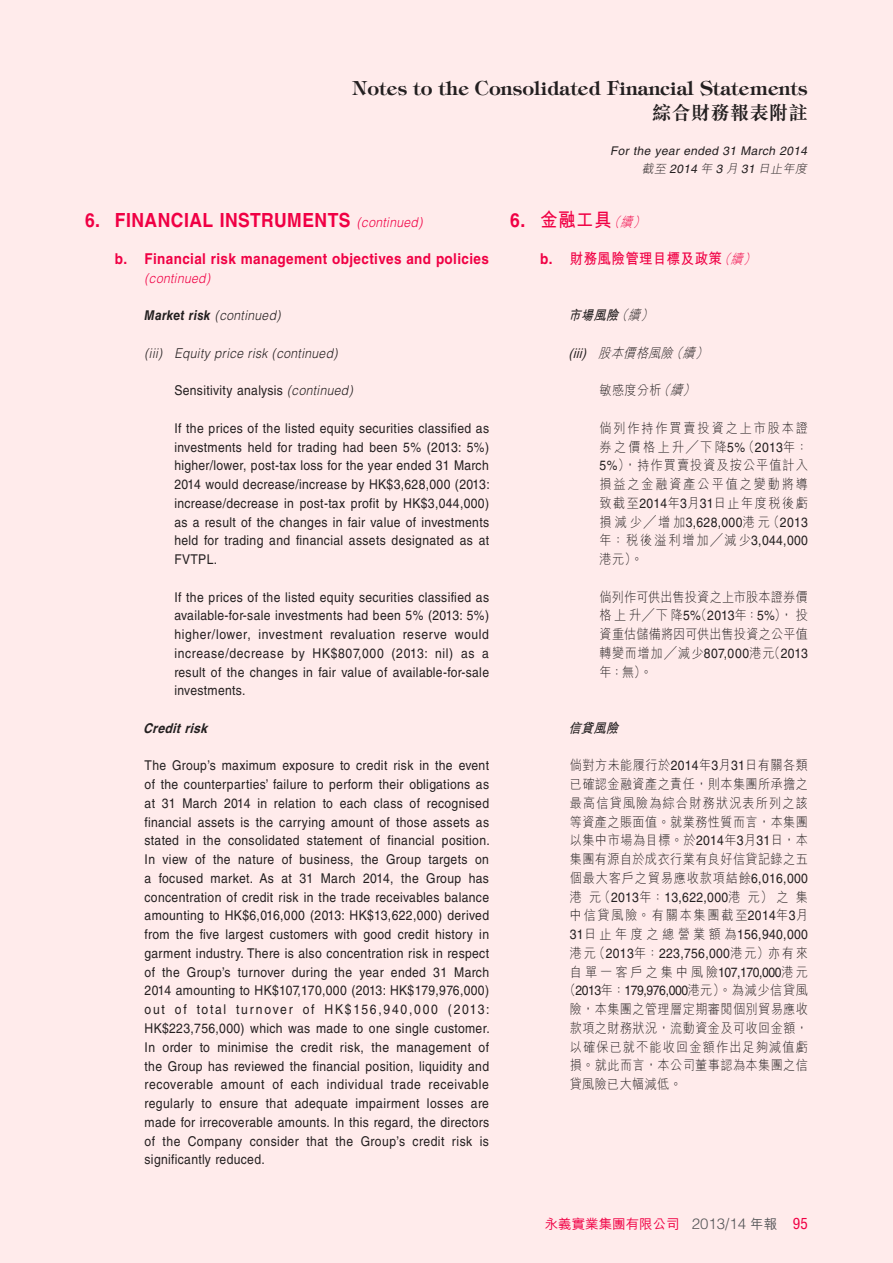
<style>
.page{position:relative;width:893px;height:1263px;background:#ffebeb}
.page>*{position:absolute;margin:0;border:0;box-sizing:border-box;transform-origin:0 0}
.t1{font:600 19.5px "Tiffany Std";color:#231f20}
.t2{font:700 19.5px "Helvetica LT Std";letter-spacing:.03em;color:#f00044;scale:.9 1}
.t3{font:700 19.5px "M Hei HK";color:#f00044;scale:.9 1}
.t4{font:700 19.5px "M Sung HK";color:#231f20}
.t5{font:700 15px "Helvetica LT Std";letter-spacing:.025em;color:#f00044;scale:.9 1}
.t6{font:700 15px "M Hei HK";letter-spacing:.03em;color:#f00044;scale:.9 1}
.t7{font:13.5px/18.8px "Helvetica LT Std";letter-spacing:.03em;color:#231f20;text-align:justify;scale:.9 1}
.t8{font:300 13.5px/18.8px "M Hei HK";letter-spacing:.07em;color:#231f20;text-align:justify;scale:.9 1}
.t9{font:italic 300 13.5px "Helvetica LT Std";letter-spacing:.03em;color:#231f20;scale:.9 1}
.t10{font:13.5px "Helvetica LT Std";letter-spacing:-.03em;color:#231f20;scale:.9 1}
.t11{font:300 13.5px/18.8px "M Hei HK";letter-spacing:.16em;color:#231f20;scale:.9 1}
.t12{font:300 13.5px "M Hei HK";letter-spacing:.25em;color:#231f20;scale:.9 1}
.t13{font:500 13.5px "M Hei HK";color:#f00044}
.t14{font:300 13.5px "M Hei HK";letter-spacing:.145em;color:#231f20;scale:.9 1}
.t15{font:italic 300 13.5px "M Hei HK";color:#231f20;scale:.9 1}
.t16{font:italic 300 13.5px "Helvetica LT Std";letter-spacing:.03em;color:#f00044;scale:.9 1}
.t17{font:italic 700 13.5px "M Hei HK";color:#231f20;scale:.9 1}
.t18{font:italic 700 13.5px "Helvetica LT Std";color:#231f20;scale:.9 1}
.t19{font:italic 12px "Helvetica LT Std";color:#231f20}
.t20{font:italic 300 12px "M Hei HK";color:#231f20}
.s1{font-weight:300;font-style:italic;font-size:13.5px}
.s2{font-weight:700}
.s3{font-weight:300;font-style:italic}
.s4{font-family:"Helvetica LT Std";font-weight:400}
.s5{font-family:"Helvetica LT Std"}
.s6{font-weight:300}
.s7{font-style:italic}
.s8{font-family:"M Hei HK";font-weight:300}
.s9{font-family:"Helvetica LT Std";font-weight:300;font-size:15px;color:#57585a}
.s10{color:#57585a}
.s11{font-family:"Helvetica LT Std";font-weight:400;font-stretch:condensed;font-size:15px}
</style>
<div class="page">
<h1 class="t1" style="left:353px;top:76px;width:457px">Notes to the Consolidated Financial Statements</h1>
<h1 class="t4" style="left:652px;top:99px;width:158px">綜合財務報表附註</h1>
<h1 class="t2" style="left:85px;top:208px;width:376px">6. FINANCIAL INSTRUMENTS <span class="s1">(continued)</span></h1>
<p class="t5" style="left:115px;top:250px;width:417px">b. Financial risk management objectives and policies</p>
<p class="t16" style="left:145px;top:270px;width:74px">(continued)</p>
<p class="t9" style="left:145px;top:307px;width:153px"><span class="s2">Market risk</span> (continued)</p>
<p class="t9" style="left:145px;top:345px;width:216px">(iii) Equity price risk (continued)</p>
<p class="t7" style="left:174px;top:381px;width:200px">Sensitivity analysis <span class="s3">(continued)</span></p>
<p class="t7" style="left:174px;top:419px;width:352px">If the prices of the listed equity securities classified as investments held for trading had been 5% (2013: 5%) higher/lower, post-tax loss for the year ended 31 March 2014 would decrease/increase by HK$3,628,000 (2013: increase/decrease in post-tax profit by HK$3,044,000) as a result of the changes in fair value of investments held for trading and financial assets designated as at FVTPL.</p>
<p class="t7" style="left:174px;top:587px;width:351px">If the prices of the listed equity securities classified as available-for-sale investments had been 5% (2013: 5%) higher/lower, investment revaluation reserve would increase/decrease by HK$807,000 (2013: nil) as a result of the changes in fair value of available-for-sale investments.</p>
<p class="t18" style="left:143px;top:720px;width:77px">Creditrisk</p>
<p class="t7" style="left:145px;top:756px;width:385px">The Group’s maximum exposure to credit risk in the event of the counterparties’ failure to perform their obligations as at 31 March 2014 in relation to each class of recognised financial assets is the carrying amount of those assets as stated in the consolidated statement of financial position.<br>In view of the nature of business, the Group targets on a focused market. As at 31 March 2014, the Group has concentration of credit risk in the trade receivables balance amounting to HK$6,016,000 (2013: HK$13,622,000) derived from the five largest customers with good credit history in garment industry. There is also concentration risk in respect of the Group’s turnover during the year ended 31 March 2014 amounting to HK$107,170,000 (2013: HK$179,976,000) out of total turnover of HK$156,940,000 (2013:<br>HK$223,756,000) which was made to one single customer.<br>In order to minimise the credit risk, the management of the Group has reviewed the financial position, liquidity and recoverable amount of each individual trade receivable regularly to ensure that adequate impairment losses are made for irrecoverable amounts. In this regard, the directors of the Company consider that the Group’s credit risk is significantly reduced.</p>
<p class="t19" style="left:610px;top:144px;width:201px">For the year ended 31 March 2014</p>
<p class="t20" style="left:642px;top:160px;width:170px">截至 <span class="s4">2014</span> 年 <span class="s4">3</span> 月 <span class="s4">31</span> 日止年度</p>
<h1 class="t3" style="left:510px;top:205px;width:156px"><span class="s5">6.</span> 金融工具<span class="s1">（續）</span></h1>
<p class="t6" style="left:540px;top:248px;width:246px"><span class="s5">b.</span> 財務風險管理目標及政策<span class="s1">（續）</span></p>
<p class="t17" style="left:568px;top:306px;width:100px">市場風險<span class="s6">（續）</span></p>
<p class="t15" style="left:568px;top:343px;width:161px"><span class="s4">(iii)</span> 股本價格風險（續）</p>
<p class="t8" style="left:600px;top:381px;width:113px">敏感度分析<span class="s7">（續）</span></p>
<p class="t8" style="left:600px;top:418px;width:233px">倘列作持作買賣投資之上市股本證券之價格上升╱下降<span class="s4">5%</span>（<span class="s4">2013</span>年：<span class="s4">5%</span>），持作買賣投資及按公平值計入損益之金融資產公平值之變動將導致截至<span class="s4">2014</span>年<span class="s4">3</span>月<span class="s4">31</span>日止年度稅後虧</p>
<p class="t7" style="left:600px;top:512px;width:233px"><span class="s8">損減少╱增加</span>3,628,000<span class="s8">港元（</span>2013</p>
<p class="t11" style="left:600px;top:531px;width:233px">年：稅後溢利增加╱減少<span class="s4">3,044,000</span>港元）。</p>
<p class="t8" style="left:600px;top:587px;width:233px">倘列作可供出售投資之上市股本證券價格上升╱下降<span class="s4">5%</span>（<span class="s4">2013</span>年：<span class="s4">5%</span>），投資重估儲備將因可供出售投資之公平值轉變而增加╱減少<span class="s4">807,000</span>港元（<span class="s4">2013</span>年：無）。</p>
<p class="t17" style="left:568px;top:718px;width:62px">信貸風險</p>
<p class="t8" style="left:570px;top:756px;width:266px">倘對方未能履行於<span class="s4">2014</span>年<span class="s4">3</span>月<span class="s4">31</span>日有關各類已確認金融資產之責任，則本集團所承擔之最高信貸風險為綜合財務狀況表所列之該等資產之賬面值。就業務性質而言，本集團以集中市場為目標。於<span class="s4">2014</span>年<span class="s4">3</span>月<span class="s4">31</span>日，本集團有源自於成衣行業有良好信貸記錄之五個最大客戶之貿易應收款項結餘<span class="s4">6,016,000</span></p>
<p class="t7" style="left:570px;top:887px;width:266px"><span class="s8">港元（</span>2013<span class="s8">年：</span>13,622,000<span class="s8">港元）之集</span></p>
<p class="t14" style="left:570px;top:906px;width:266px">中信貸風險。有關本集團截至<span class="s4">2014</span>年<span class="s4">3</span>月</p>
<p class="t7" style="left:570px;top:925px;width:266px">31<span class="s8">日止年度之總營業額為</span>156,940,000<span class="s8">港元（</span>2013<span class="s8">年：</span>223,756,000<span class="s8">港元）亦有來</span></p>
<p class="t12" style="left:570px;top:962px;width:266px">自單一客戶之集中風險<span class="s4">107,170,000</span>港元</p>
<p class="t10" style="left:564px;top:983px;width:273px"><span class="s8">（</span>2013<span class="s8">年：</span>179,976,000<span class="s8">港元）。為減少信貸風</span></p>
<p class="t8" style="left:570px;top:999px;width:266px">險，本集團之管理層定期審閱個別貿易應收款項之財務狀況，流動資金及可收回金額，以確保已就不能收回金額作出足夠減值虧損。就此而言，本公司董事認為本集團之信貸風險已大幅減低。</p>
<p class="t13" style="left:545px;top:1214px;width:265px">永義實業集團有限公司 <span class="s9">2013/14</span> <span class="s10">年報</span> <span class="s11">95</span></p>
</div>
